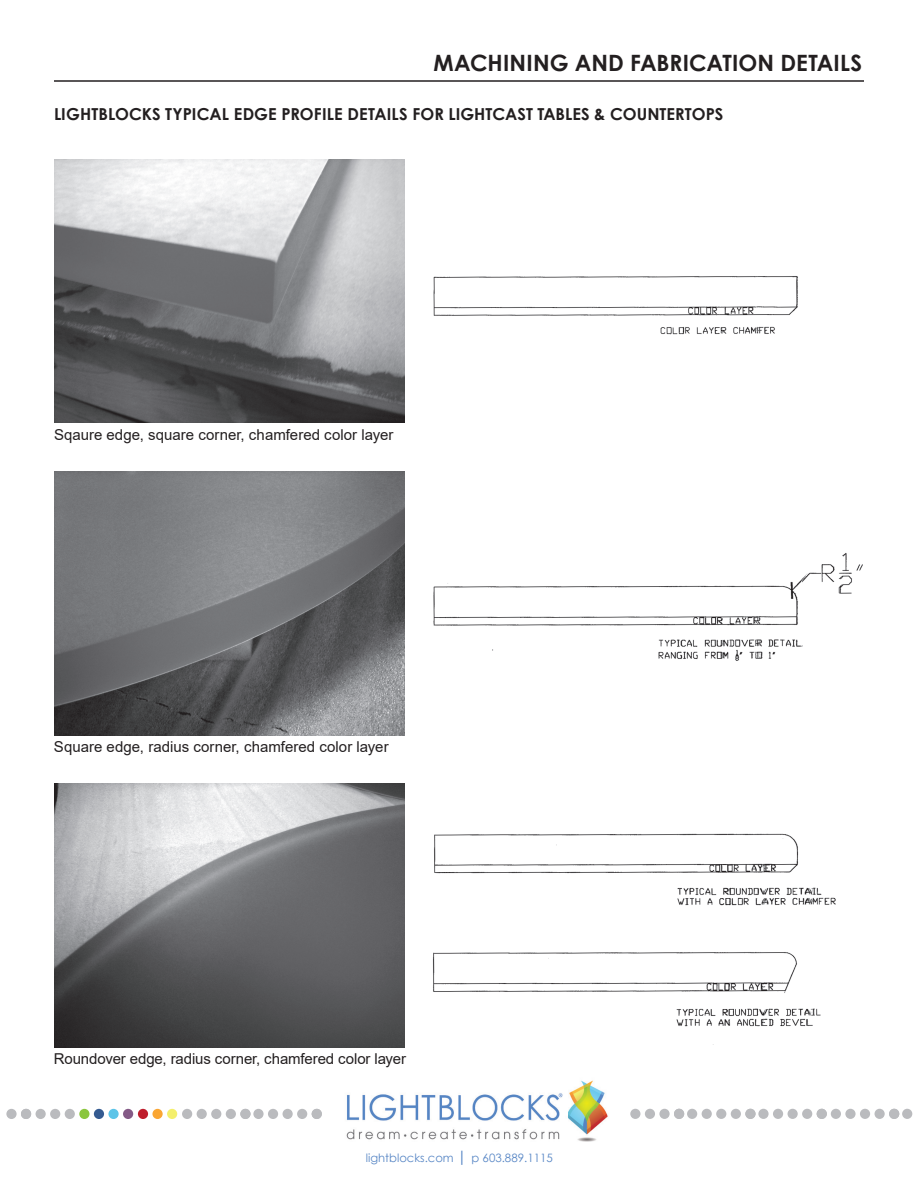
<style>
.page{position:relative;width:918px;height:1188px;background:#fff}
.page>*{position:absolute;margin:0;border:0;box-sizing:border-box;transform-origin:0 0}
.t1{font:700 22.5px "Century Gothic";letter-spacing:.005em;color:#231f20}
.t2{font:700 16.5px "Century Gothic";color:#231f20}
.t3{font:15px "Arial";color:#231f20}
.t4{font:11.55px "Century Gothic";color:#5786c5}
.s1{font-size:15.45px}
</style>
<div class="page">
<div style="left:167px;top:1109px;width:10px;height:10px;background:#f4ef6c;border-radius:50%"></div>
<div style="left:152px;top:1109px;width:11px;height:10px;background:#faa633;border-radius:50%"></div>
<div style="left:138px;top:1109px;width:10px;height:10px;background:#be1d2c;border-radius:50%"></div>
<div style="left:123px;top:1109px;width:10px;height:10px;background:#845a86;border-radius:50%"></div>
<div style="left:108px;top:1109px;width:11px;height:10px;background:#5cc4e8;border-radius:50%"></div>
<div style="left:94px;top:1109px;width:10px;height:10px;background:#355b91;border-radius:50%"></div>
<div style="left:79px;top:1109px;width:10px;height:10px;background:#8bc63e;border-radius:50%"></div>
<div style="left:65px;top:1109px;width:10px;height:10px;background:#babbbe;border-radius:50%"></div>
<div style="left:50px;top:1109px;width:10px;height:10px;background:#babbbe;border-radius:50%"></div>
<div style="left:36px;top:1109px;width:10px;height:10px;background:#babbbe;border-radius:50%"></div>
<div style="left:21px;top:1109px;width:10px;height:10px;background:#babbbe;border-radius:50%"></div>
<div style="left:6px;top:1109px;width:11px;height:10px;background:#babbbe;border-radius:50%"></div>
<div style="left:240px;top:1109px;width:11px;height:10px;background:#babbbe;border-radius:50%"></div>
<div style="left:226px;top:1109px;width:10px;height:10px;background:#babbbe;border-radius:50%"></div>
<div style="left:211px;top:1109px;width:10px;height:10px;background:#babbbe;border-radius:50%"></div>
<div style="left:197px;top:1109px;width:10px;height:10px;background:#babbbe;border-radius:50%"></div>
<div style="left:182px;top:1109px;width:10px;height:10px;background:#babbbe;border-radius:50%"></div>
<div style="left:312px;top:1109px;width:10px;height:10px;background:#babbbe;border-radius:50%"></div>
<div style="left:297px;top:1109px;width:10px;height:10px;background:#babbbe;border-radius:50%"></div>
<div style="left:283px;top:1109px;width:10px;height:10px;background:#babbbe;border-radius:50%"></div>
<div style="left:268px;top:1109px;width:10px;height:10px;background:#babbbe;border-radius:50%"></div>
<div style="left:253px;top:1109px;width:11px;height:10px;background:#babbbe;border-radius:50%"></div>
<img style="left:346px;top:1080px;width:262px;height:62px">
<div style="left:674px;top:1109px;width:10px;height:10px;background:#babbbe;border-radius:50%"></div>
<div style="left:659px;top:1109px;width:11px;height:10px;background:#babbbe;border-radius:50%"></div>
<div style="left:645px;top:1109px;width:10px;height:10px;background:#babbbe;border-radius:50%"></div>
<div style="left:630px;top:1109px;width:10px;height:10px;background:#babbbe;border-radius:50%"></div>
<div style="left:745px;top:1109px;width:11px;height:10px;background:#babbbe;border-radius:50%"></div>
<div style="left:731px;top:1109px;width:10px;height:10px;background:#babbbe;border-radius:50%"></div>
<div style="left:716px;top:1109px;width:10px;height:10px;background:#babbbe;border-radius:50%"></div>
<div style="left:702px;top:1109px;width:10px;height:10px;background:#babbbe;border-radius:50%"></div>
<div style="left:687px;top:1109px;width:10px;height:10px;background:#babbbe;border-radius:50%"></div>
<div style="left:817px;top:1109px;width:10px;height:10px;background:#babbbe;border-radius:50%"></div>
<div style="left:802px;top:1109px;width:10px;height:10px;background:#babbbe;border-radius:50%"></div>
<div style="left:788px;top:1109px;width:10px;height:10px;background:#babbbe;border-radius:50%"></div>
<div style="left:773px;top:1109px;width:10px;height:10px;background:#babbbe;border-radius:50%"></div>
<div style="left:758px;top:1109px;width:11px;height:10px;background:#babbbe;border-radius:50%"></div>
<div style="left:889px;top:1109px;width:10px;height:10px;background:#babbbe;border-radius:50%"></div>
<div style="left:875px;top:1109px;width:10px;height:10px;background:#babbbe;border-radius:50%"></div>
<div style="left:860px;top:1109px;width:10px;height:10px;background:#babbbe;border-radius:50%"></div>
<div style="left:845px;top:1109px;width:11px;height:10px;background:#babbbe;border-radius:50%"></div>
<div style="left:831px;top:1109px;width:10px;height:10px;background:#babbbe;border-radius:50%"></div>
<div style="left:902px;top:1109px;width:10px;height:10px;background:#babbbe;border-radius:50%"></div>
<hr style="left:54px;top:80px;width:810px;height:2px;background:#231f20">
<img style="left:54px;top:160px;width:351px;height:263px">
<img style="left:434px;top:833px;width:402px;height:73px">
<img style="left:433px;top:553px;width:430px;height:108px">
<img style="left:433px;top:276px;width:365px;height:59px">
<img style="left:433px;top:952px;width:388px;height:93px">
<img style="left:54px;top:472px;width:351px;height:263px">
<img style="left:54px;top:784px;width:351px;height:263px">
<h1 class="t1" style="left:434px;top:46px;width:430px">MACHINING AND FABRICATION DETAILS</h1>
<p class="t2" style="left:54px;top:102px;width:671px">LIGHTBLOCKS TYPICAL EDGE PROFILE DETAILS FOR LIGHTCAST TABLES &amp; COUNTERTOPS</p>
<p class="t3" style="left:54px;top:424px;width:341px">Sqaure edge, square corner, chamfered color layer</p>
<p class="t3" style="left:54px;top:736px;width:336px">Square edge, radius corner, chamfered color layer</p>
<p class="t3" style="left:54px;top:1048px;width:354px">Roundover edge, radius corner, chamfered color layer</p>
<p class="t4" style="left:366px;top:1149px;width:189px">lightblocks.com <span class="s1">|</span> p 603.889.1115</p>
</div>
